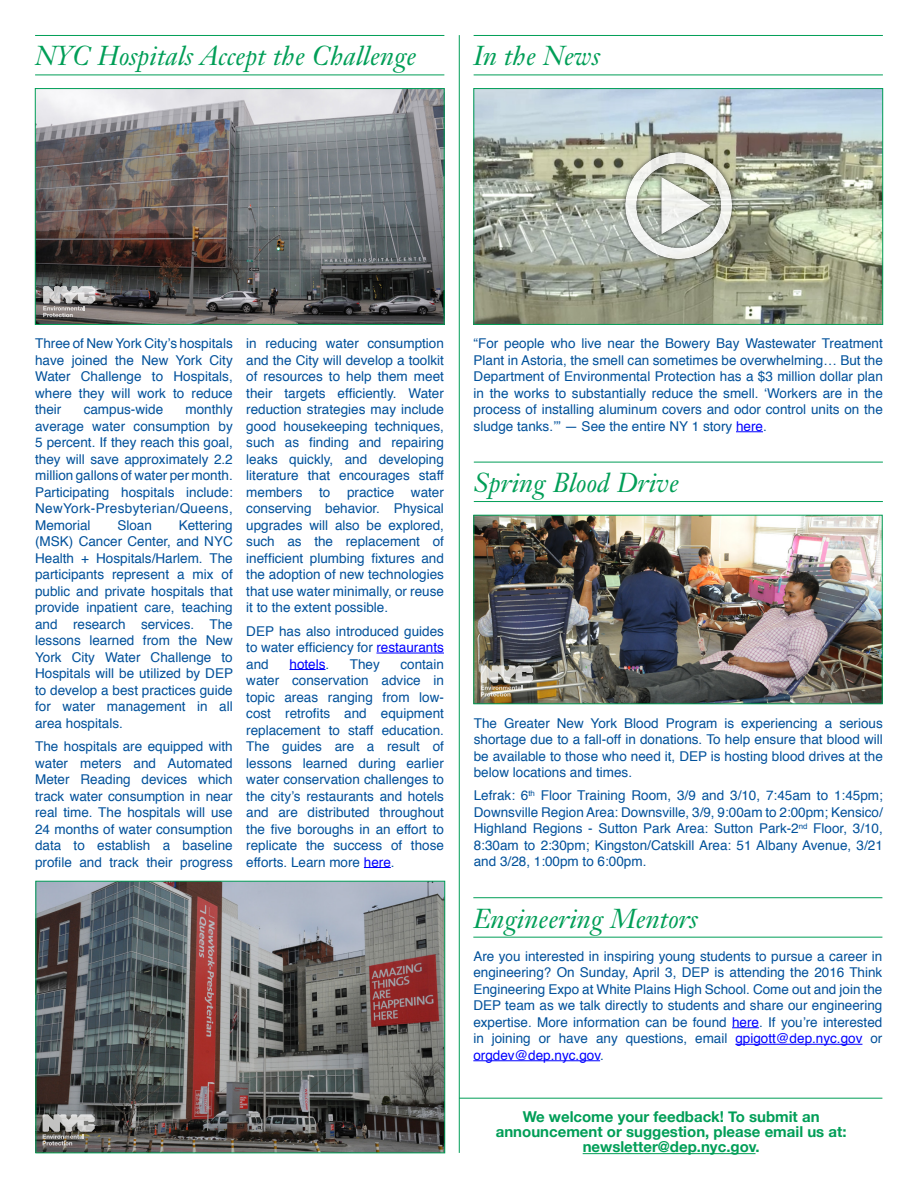
<style>
.page{position:relative;width:918px;height:1188px;background:#fff}
.page>*{position:absolute;margin:0;border:0;box-sizing:border-box;transform-origin:0 0}
.t1{font:italic 27px "Janson Text";color:#009e57}
.t2{font:700 15px/15px "Helvetica Neue";color:#009e57;text-align:center}
.body{font:13.5px/16.5px "Helvetica";color:#01519b;text-align:justify}
.body-2{font:13.5px "Helvetica";color:#00f}
.s1{color:#00f}
.s2{color:#01519b}
</style>
<div class="page">
<hr style="left:583px;top:1153px;width:173px;height:1px;background:#009e57">
<hr style="left:459px;top:1098px;width:423px;height:1px;background:#009e57">
<hr style="left:459px;top:35px;width:1px;height:1118px;background:#009e57">
<hr style="left:376px;top:653px;width:68px;height:1px;background:#00f">
<hr style="left:290px;top:669px;width:36px;height:1px;background:#00f">
<svg style="left:364px;top:867px;width:27px;height:1px"></svg>
<hr style="left:35px;top:35px;width:409px;height:1px;background:#009e57">
<hr style="left:35px;top:75px;width:409px;height:1px;background:#009e57">
<hr style="left:474px;top:462px;width:409px;height:1px;background:#009e57">
<hr style="left:474px;top:501px;width:409px;height:1px;background:#009e57">
<svg style="left:736px;top:431px;width:27px;height:1px"></svg>
<hr style="left:474px;top:35px;width:409px;height:1px;background:#009e57">
<hr style="left:474px;top:75px;width:409px;height:1px;background:#009e57">
<img style="left:476px;top:90px;width:405px;height:233px">
<div style="left:474px;top:88px;width:409px;height:237px;border:1px solid #009e57"></div>
<img style="left:37px;top:90px;width:405px;height:233px">
<div style="left:35px;top:88px;width:409px;height:237px;border:1px solid #009e57"></div>
<svg style="left:43px;top:286px;width:52px;height:31px;background:#a6a3a2"></svg>
<img style="left:612px;top:140px;width:133px;height:133px">
<svg style="left:732px;top:1027px;width:27px;height:1px"></svg>
<hr style="left:735px;top:1044px;width:127px;height:1px;background:#00f">
<hr style="left:473px;top:1060px;width:127px;height:1px;background:#00f">
<hr style="left:473px;top:897px;width:409px;height:1px;background:#009e57">
<hr style="left:473px;top:937px;width:409px;height:1px;background:#009e57">
<img style="left:38px;top:883px;width:405px;height:268px">
<div style="left:36px;top:881px;width:409px;height:272px;border:1px solid #009e57"></div>
<svg style="left:43px;top:1114px;width:52px;height:31px;background:#95938f"></svg>
<img style="left:476px;top:517px;width:404px;height:185px">
<div style="left:474px;top:515px;width:408px;height:189px;border:1px solid #009e57"></div>
<svg style="left:481px;top:665px;width:52px;height:32px;background:#aaa59a"></svg>
<p class="t1" style="left:35px;top:39px;width:383px">NYC Hospitals Accept the Challenge</p>
<p class="t1" style="left:474px;top:39px;width:128px">In the News</p>
<p class="body" style="left:35px;top:336px;width:199px">Three of New York City’s hospitals have joined the New York City Water Challenge to Hospitals, where they will work to reduce their</p>
<p class="body" style="left:35px;top:402px;width:199px;text-indent:150px">monthly average water consumption by 5 percent. If they reach this goal, they will save approximately 2.2 million gallons of water per month.<br>Participating hospitals include:<br>NewYork-Presbyterian/Queens, Memorial</p>
<p class="body" style="left:84px;top:402px;width:81px">campus-wide</p>
<p class="body" style="left:117px;top:517px;width:36px">Sloan</p>
<p class="body" style="left:35px;top:517px;width:199px;text-indent:144px">Kettering (MSK) Cancer Center, and NYC Health + Hospitals/Harlem. The participants represent a mix of public and private hospitals that provide inpatient care, teaching and research services. The lessons learned from the New York City Water Challenge to Hospitals will be utilized by DEP to develop a best practices guide for water management in all area hospitals.</p>
<p class="body" style="left:35px;top:738px;width:199px">The hospitals are equipped with water meters and Automated Meter Reading devices which track water consumption in near real time. The hospitals will use 24 months of water consumption data to establish a baseline profile and track their progress</p>
<p class="body" style="left:246px;top:336px;width:199px">in reducing water consumption and the City will develop a toolkit of resources to help them meet their targets efficiently. Water reduction strategies may include good housekeeping techniques, such as finding and repairing leaks quickly, and developing literature that encourages staff members to practice water conserving behavior. Physical upgrades will also be explored, such as the replacement of inefficient plumbing fixtures and the adoption of new technologies that use water minimally, or reuse it to the extent possible.</p>
<p class="body" style="left:246px;top:623px;width:199px">DEP has also introduced guides to water efficiency for <span class="s1">restaurants </span>and</p>
<p class="body-2" style="left:290px;top:653px;width:41px">hotels<span class="s2">.</span></p>
<p class="body" style="left:350px;top:656px;width:32px">They</p>
<p class="body" style="left:246px;top:656px;width:199px;text-indent:154px">contain water conservation advice in topic areas ranging from low&shy;cost retrofits and equipment replacement to staff education.<br>The guides are a result of lessons learned during earlier water conservation challenges to the city’s restaurants and hotels and are distributed throughout the five boroughs in an effort to replicate the success of those efforts. Learn more <span class="s1">here</span>.</p>
<p class="body" style="left:474px;top:336px;width:411px">“For people who live near the Bowery Bay Wastewater Treatment Plant in Astoria, the smell can sometimes be overwhelming… But the Department of Environmental Protection has a $3 million dollar plan in the works to substantially reduce the smell. ‘Workers are in the process of installing aluminum covers and odor control units on the sludge tanks.’” — See the entire NY 1 story <span class="s1">here</span>.</p>
<p class="t1" style="left:474px;top:466px;width:207px">Spring Blood Drive</p>
<p class="body" style="left:474px;top:715px;width:411px">The Greater New York Blood Program is experiencing a serious shortage due to a fall-off in donations. To help ensure that blood will be available to those who need it, DEP is hosting blood drives at the below locations and times.</p>
<p class="body" style="left:474px;top:788px;width:411px">Lefrak: 6<sup>th</sup> Floor Training Room, 3/9 and 3/10, 7:45am to 1:45pm; Downsville Region Area: Downsville, 3/9, 9:00am to 2:00pm; Kensico/ Highland Regions - Sutton Park Area: Sutton Park-2<sup>nd</sup> Floor, 3/10, 8:30am to 2:30pm; Kingston/Catskill Area: 51 Albany Avenue, 3/21 and 3/28, 1:00pm to 6:00pm.</p>
<p class="t1" style="left:473px;top:902px;width:226px">Engineering Mentors</p>
<p class="body" style="left:473px;top:948px;width:411px">Are you interested in inspiring young students to pursue a career in engineering? On Sunday, April 3, DEP is attending the 2016 Think Engineering Expo at White Plains High School. Come out and join the DEP team as we talk directly to students and share our engineering expertise. More information can be found <span class="s1">here</span>. If you’re interested in joining or have any questions, email <span class="s1">gpigott@dep.nyc.gov</span> or <span class="s1">orgdev@dep.nyc.gov</span>.</p>
<p class="t2" style="left:496px;top:1110px;width:352px">We welcome your feedback! To submit an announcement or suggestion, please email us at:</p>
<p class="t2" style="left:583px;top:1140px;width:179px">newsletter@dep.nyc.gov.</p>
</div>
